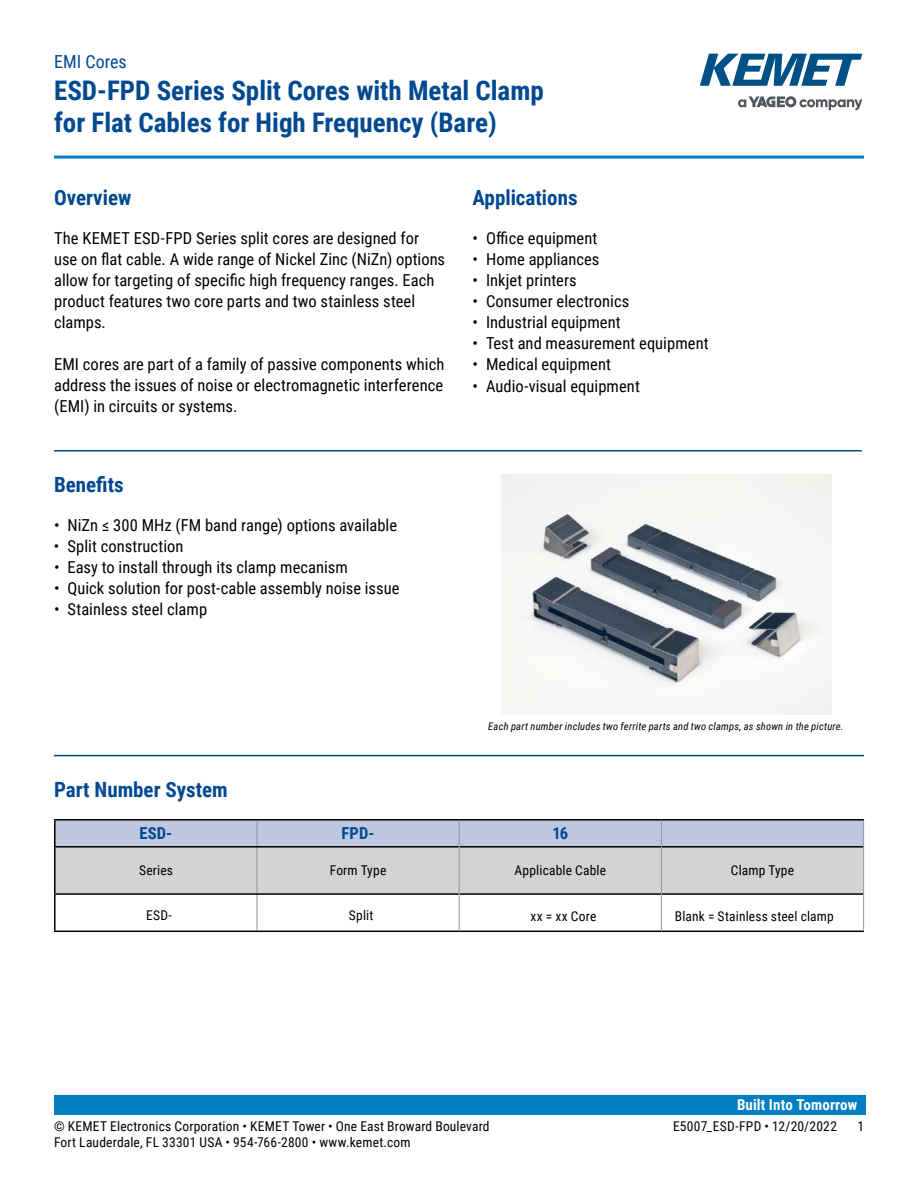
<style>
.page{position:relative;width:918px;height:1188px;background:#fff}
.page>*{position:absolute;margin:0;border:0;box-sizing:border-box;transform-origin:0 0}
.t1{font:700 27px/32.4px "Roboto Condensed";color:#004990}
.t2{font:700 21px "Roboto Condensed";color:#004990}
.t3{font:18px "Roboto Condensed";color:#004990}
.t4{font:16.5px/21px "Roboto Condensed";letter-spacing:.005em;color:#000}
.t5{font:700 16.5px "Roboto Condensed";letter-spacing:.005em;color:#004990}
.t6{font:700 15px "Roboto Condensed";letter-spacing:.01em;color:#fff}
.t7{font:13.5px "Roboto Condensed";letter-spacing:.015em;color:#000}
.t8{font:italic 10.5px "Roboto Condensed";letter-spacing:.02em;color:#000}
</style>
<div class="page">
<svg style="left:738px;top:96px;width:124px;height:14px"></svg>
<svg style="left:700px;top:54px;width:162px;height:32px"></svg>
<div style="left:54px;top:1095px;width:811px;height:20px;background:#007dc3"></div>
<hr style="left:54px;top:156px;width:810px;height:3px;background:#007dc3">
<hr style="left:54px;top:450px;width:808px;height:2px;background:#004990">
<hr style="left:54px;top:755px;width:810px;height:1px;background:#004990">
<hr style="left:54px;top:893px;width:203px;height:2px;background:#000">
<hr style="left:54px;top:848px;width:2px;height:45px;background:#000">
<hr style="left:54px;top:895px;width:2px;height:36px;background:#000">
<hr style="left:54px;top:931px;width:203px;height:1px;background:#000">
<hr style="left:257px;top:931px;width:202px;height:1px;background:#000">
<hr style="left:459px;top:931px;width:202px;height:1px;background:#000">
<hr style="left:661px;top:931px;width:203px;height:1px;background:#000">
<hr style="left:54px;top:819px;width:203px;height:2px;background:#000">
<hr style="left:54px;top:821px;width:2px;height:25px;background:#000">
<hr style="left:257px;top:819px;width:202px;height:2px;background:#000">
<hr style="left:459px;top:819px;width:202px;height:2px;background:#000">
<hr style="left:661px;top:819px;width:203px;height:2px;background:#000">
<hr style="left:54px;top:846px;width:203px;height:2px;background:#000">
<svg style="left:55px;top:820px;width:809px;height:111px"></svg>
<hr style="left:459px;top:847px;width:1px;height:47px;background:#939598">
<hr style="left:661px;top:847px;width:1px;height:47px;background:#939598">
<hr style="left:863px;top:847px;width:1px;height:47px;background:#939598">
<hr style="left:459px;top:894px;width:1px;height:37px;background:#939598">
<hr style="left:661px;top:894px;width:1px;height:37px;background:#939598">
<hr style="left:863px;top:894px;width:1px;height:37px;background:#939598">
<img style="left:502px;top:475px;width:329px;height:240px">
<p class="t3" style="left:54px;top:48px;width:74px">EMI Cores</p>
<h1 class="t1" style="left:54px;top:73px;width:491px">ESD-FPD Series Split Cores with Metal Clamp for Flat Cables for High Frequency (Bare)</h1>
<p class="t2" style="left:54px;top:183px;width:79px">Overview</p>
<p class="t4" style="left:54px;top:227px;width:393px">The KEMET ESD-FPD Series split cores are designed for use on flat cable. A wide range of Nickel Zinc (NiZn) options allow for targeting of specific high frequency ranges. Each product features two core parts and two stainless steel clamps.</p>
<p class="t4" style="left:54px;top:354px;width:392px;text-align:justify">EMI cores are part of a family of passive components which address the issues of noise or electromagnetic interference (EMI) in circuits or systems.</p>
<p class="t2" style="left:54px;top:470px;width:71px">Benefits</p>
<p class="t4" style="left:54px;top:514px;width:345px">• NiZn ≤ 300 MHz (FM band range) options available</p>
<p class="t4" style="left:54px;top:535px;width:131px">• Split construction</p>
<p class="t4" style="left:54px;top:556px;width:295px">• Easy to install through its clamp mecanism</p>
<p class="t4" style="left:54px;top:577px;width:347px">• Quick solution for post-cable assembly noise issue</p>
<p class="t4" style="left:54px;top:598px;width:155px">• Stainless steel clamp</p>
<p class="t2" style="left:473px;top:183px;width:107px">Applications</p>
<p class="t4" style="left:473px;top:227px;width:126px">• Office equipment</p>
<p class="t4" style="left:473px;top:248px;width:128px">• Home appliances</p>
<p class="t4" style="left:473px;top:270px;width:106px">• Inkjet printers</p>
<p class="t4" style="left:473px;top:291px;width:158px">• Consumer electronics</p>
<p class="t4" style="left:473px;top:312px;width:150px">• Industrial equipment</p>
<p class="t4" style="left:473px;top:333px;width:238px">• Test and measurement equipment</p>
<p class="t4" style="left:473px;top:354px;width:140px">• Medical equipment</p>
<p class="t4" style="left:473px;top:375px;width:169px">• Audio-visual equipment</p>
<p class="t8" style="left:488px;top:719px;width:357px">Each part number includes two ferrite parts and two clamps, as shown in the picture.</p>
<p class="t2" style="left:54px;top:775px;width:175px">Part Number System</p>
<p class="t5" style="left:139px;top:822px;width:34px">ESD-</p>
<p class="t5" style="left:342px;top:822px;width:34px">FPD-</p>
<p class="t5" style="left:552px;top:822px;width:17px">16</p>
<p class="t7" style="left:139px;top:861px;width:35px">Series</p>
<p class="t7" style="left:330px;top:861px;width:58px">Form Type</p>
<p class="t7" style="left:514px;top:861px;width:93px">Applicable Cable</p>
<p class="t7" style="left:731px;top:861px;width:65px">Clamp Type</p>
<p class="t7" style="left:146px;top:906px;width:27px">ESD-</p>
<p class="t7" style="left:349px;top:906px;width:26px">Split</p>
<p class="t7" style="left:531px;top:906px;width:67px">xx = xx Core</p>
<p class="t7" style="left:675px;top:906px;width:160px">Blank = Stainless steel clamp</p>
<p class="t6" style="left:737px;top:1094px;width:122px">Built Into Tomorrow</p>
<p class="t7" style="left:54px;top:1116px;width:437px">© KEMET Electronics Corporation • KEMET Tower • One East Broward Boulevard</p>
<p class="t7" style="left:673px;top:1116px;width:165px">E5007_ESD-FPD • 12/20/2022</p>
<p class="t7" style="left:857px;top:1116px;width:8px">1</p>
<p class="t7" style="left:54px;top:1133px;width:358px">Fort Lauderdale, FL 33301 USA • 954-766-2800 • www.kemet.com</p>
</div>
